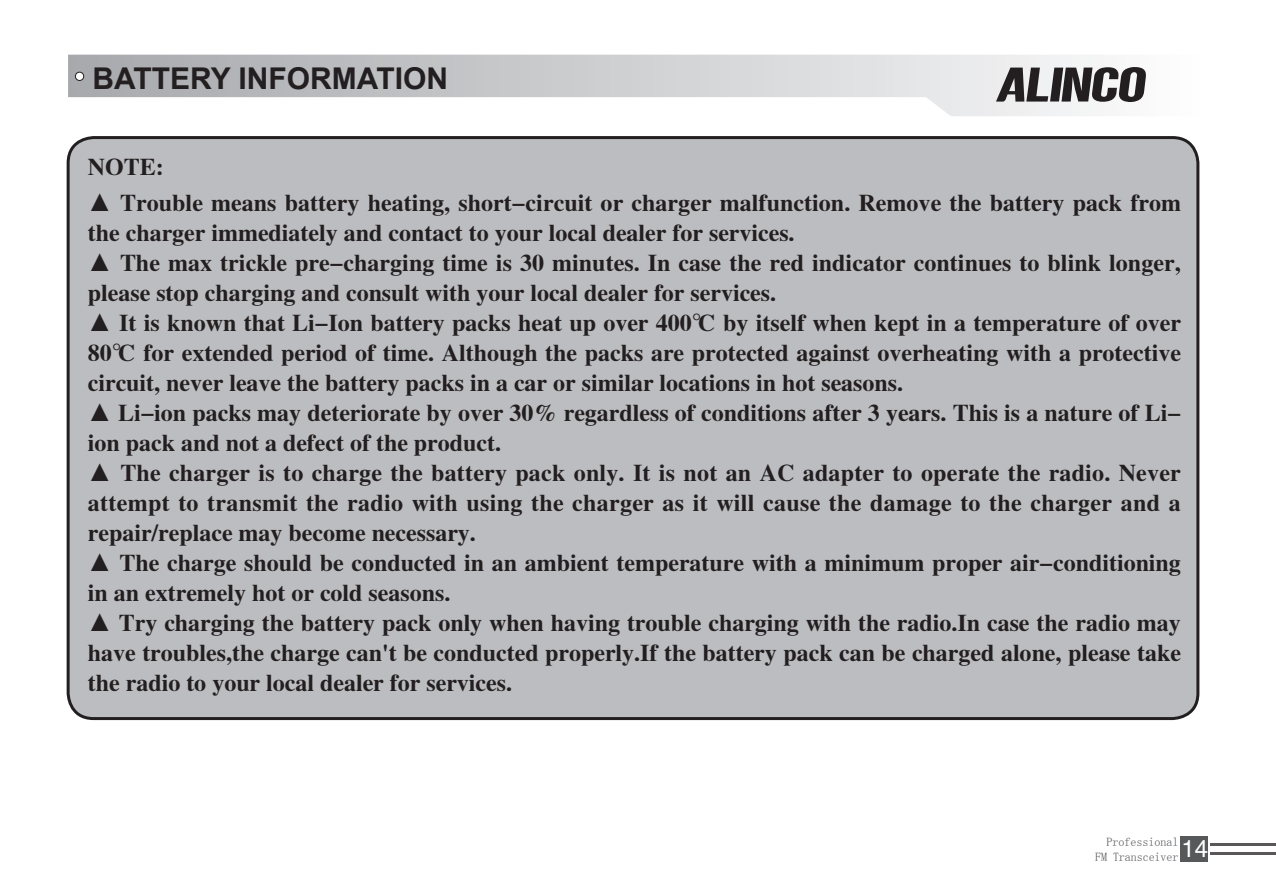
<style>
.page{position:relative;width:1276px;height:893px;background:#fff}
.page>*{position:absolute;margin:0;border:0;box-sizing:border-box;transform-origin:0 0}
.t1{font:700 30px "Arial";color:#231f20}
.t2{font:24px/30px "FZXBSJW GB1 0";color:#231f20}
.t3{font:12px/14.4px "Sim Sun";color:#57585a}
</style>
<div class="page">
<svg style="left:68px;top:55px;width:1063px;height:61px"></svg>
<div style="left:75px;top:72px;width:9px;height:8px;background:#fff;border-radius:50%"></div>
<div style="left:75px;top:72px;width:9px;height:9px;border:1px solid #231f20;border-radius:50%"></div>
<div style="left:1180px;top:836px;width:28px;height:25px;background:#57585a"></div>
<hr style="left:1210px;top:843px;width:66px;height:3px;background:#595757">
<hr style="left:1210px;top:852px;width:66px;height:3px;background:#595757">
<svg style="left:996px;top:67px;width:150px;height:35px"></svg>
<div style="left:68px;top:138px;width:1130px;height:581px;background:#bcbdc0;border-radius:26px"></div>
<p class="t1" style="left:92px;top:58px;width:357px">BATTERY INFORMATION</p>
<p class="t2" style="left:88px;top:153px;width:77px">NOTE:</p>
<p class="t2" style="left:88px;top:189px;width:1094px">▲ Trouble means battery heating, short-circuit or charger malfunction. Remove the battery pack from the charger immediately and contact to your local dealer for services.</p>
<p class="t2" style="left:88px;top:249px;width:1094px">▲ The max trickle pre-charging time is 30 minutes. In case the red indicator continues to blink longer, please stop charging and consult with your local dealer for services.</p>
<p class="t2" style="left:88px;top:309px;width:1094px;text-align:justify">▲ It is known that Li-Ion battery packs heat up over 400℃ by itself when kept in a temperature of over 80℃ for extended period of time. Although the packs are protected against overheating with a protective circuit, never leave the battery packs in a car or similar locations in hot seasons.</p>
<p class="t2" style="left:88px;top:399px;width:1094px">▲ Li-ion packs may deteriorate by over 30% regardless of conditions after 3 years. This is a nature of Li&shy;ion pack and not a defect of the product.</p>
<p class="t2" style="left:88px;top:459px;width:1094px;text-align:justify">▲ The charger is to charge the battery pack only. It is not an AC adapter to operate the radio. Never attempt to transmit the radio with using the charger as it will cause the damage to the charger and a repair/replace may become necessary.</p>
<p class="t2" style="left:88px;top:549px;width:1094px">▲ The charge should be conducted in an ambient temperature with a minimum proper air-conditioning in an extremely hot or cold seasons.</p>
<p class="t2" style="left:88px;top:609px;width:1094px;text-align:justify">▲ Try charging the battery pack only when having trouble charging with the radio.In case the radio may have troubles,the charge can't be conducted properly.If the battery pack can be charged alone, please take the radio to your local dealer for services.</p>
<p class="t3" style="left:1095px;top:835px;width:114px;text-indent:11px">Professional<br>FM Transceiver <sup>14</sup></p>
</div>
